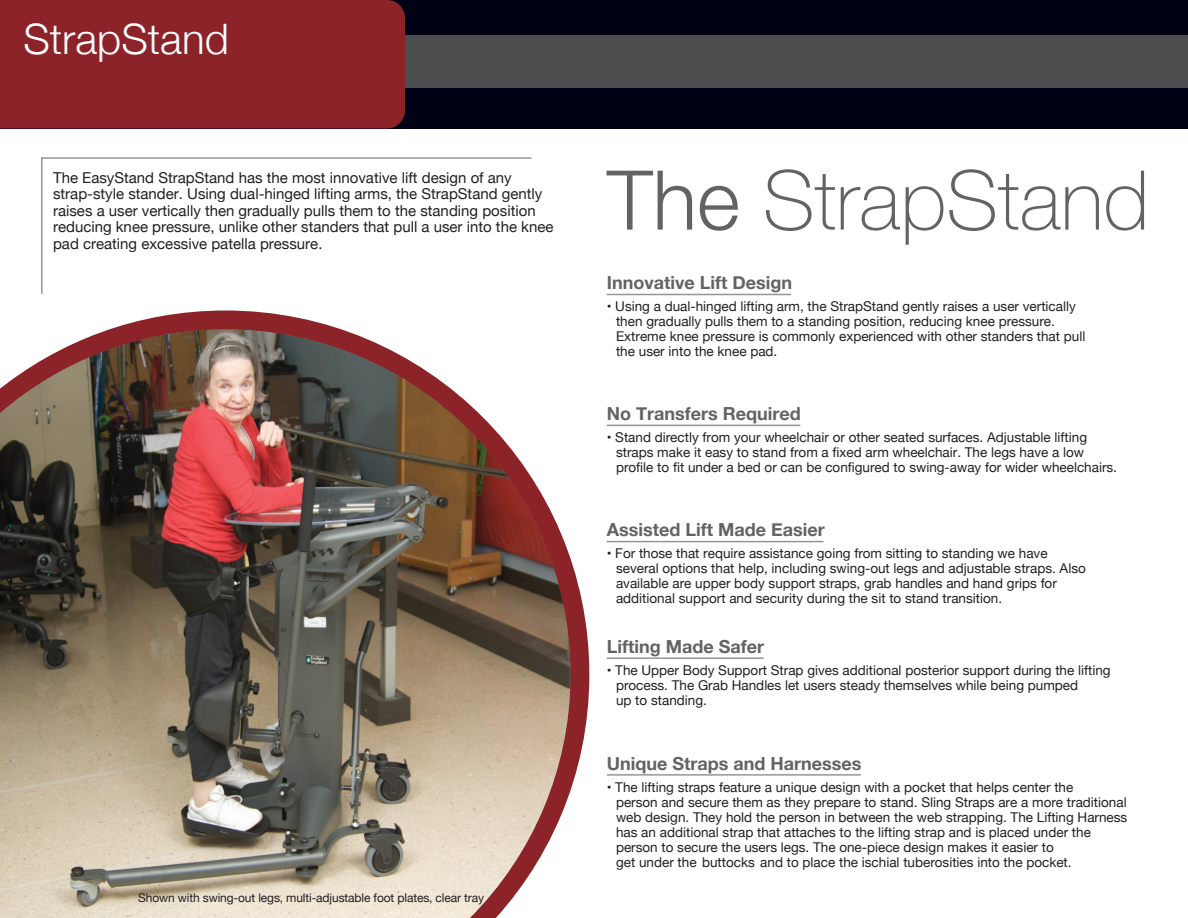
<style>
.page{position:relative;width:1188px;height:918px;background:#fff}
.page>*{position:absolute;margin:0;border:0;box-sizing:border-box;transform-origin:0 0}
.t1{font:100 82.5px "Helvetica Neue";color:#636366}
.t2{font:300 42px "Helvetica Neue";color:#fff}
.t3{font:700 18px "Helvetica Neue";color:#636366}
.t4{font:15px/16.5px "Helvetica Neue";color:#231f20}
.t5{font:13.5px/15px "Helvetica Neue";color:#231f20}
.t6{font:12px "Helvetica Neue";letter-spacing:-.01em;color:#231f20}
.s1{font-weight:300}
</style>
<div class="page">
<div style="left:0;top:0;width:1188px;height:129px;background:#010116"></div>
<div style="left:217px;top:35px;width:971px;height:53px;background:#4b4c4d"></div>
<div style="left:0;top:0;width:405px;height:129px;background:#8c2329"></div>
<svg style="left:111px;top:310px;width:478px;height:482px"></svg>
<img style="left:0;top:329px;width:570px;height:589px">
<hr style="left:41px;top:157px;width:490px;height:2px;background:#939598">
<hr style="left:41px;top:157px;width:2px;height:137px;background:#939598">
<hr style="left:607px;top:294px;width:184px;height:1px;background:#939598">
<hr style="left:607px;top:425px;width:193px;height:1px;background:#939598">
<hr style="left:607px;top:541px;width:216px;height:1px;background:#939598">
<hr style="left:607px;top:657px;width:157px;height:2px;background:#939598">
<hr style="left:607px;top:774px;width:254px;height:2px;background:#939598">
<h2 class="t2" style="left:23px;top:5px;width:207px">StrapStand</h2>
<p class="t4" style="left:53px;top:170px;width:502px">The EasyStand StrapStand has the most innovative lift design of any strap-style stander. Using dual-hinged lifting arms, the StrapStand gently raises a user vertically then gradually pulls them to the standing position reducing knee pressure, unlike other standers that pull a user into the knee pad creating excessive patella pressure.</p>
<p class="t6" style="left:138px;top:890px;width:347px">Shown with swing-out legs, multi-adjustable foot plates, clear tray</p>
<h1 class="t1" style="left:607px;top:138px;width:544px"><span class="s1">The</span> StrapStand</h1>
<h3 class="t3" style="left:607px;top:269px;width:187px">Innovative Lift Design</h3>
<p class="t5" style="left:616px;top:300px;width:471px;text-indent:-9px">• Using a dual-hinged lifting arm, the StrapStand gently raises a user vertically then gradually pulls them to a standing position, reducing knee pressure.<br>Extreme knee pressure is commonly experienced with other standers that pull the user into the knee pad.</p>
<h3 class="t3" style="left:607px;top:400px;width:195px">No Transfers Required</h3>
<p class="t5" style="left:616px;top:431px;width:502px;text-indent:-9px">• Stand directly from your wheelchair or other seated surfaces. Adjustable lifting straps make it easy to stand from a fixed arm wheelchair. The legs have a low profile to fit under a bed or can be configured to swing-away for wider wheelchairs.</p>
<h3 class="t3" style="left:607px;top:516px;width:219px">Assisted Lift Made Easier</h3>
<p class="t5" style="left:616px;top:547px;width:471px;text-indent:-9px">• For those that require assistance going from sitting to standing we have several options that help, including swing-out legs and adjustable straps. Also available are upper body support straps, grab handles and hand grips for additional support and security during the sit to stand transition.</p>
<h3 class="t3" style="left:607px;top:632px;width:159px">Lifting Made Safer</h3>
<p class="t5" style="left:616px;top:663px;width:496px;text-indent:-9px">• The Upper Body Support Strap gives additional posterior support during the lifting process. The Grab Handles let users steady themselves while being pumped<br>up to standing.</p>
<h3 class="t3" style="left:607px;top:749px;width:256px">Unique Straps and Harnesses</h3>
<p class="t5" style="left:616px;top:780px;width:513px;text-indent:-9px">• The lifting straps feature a unique design with a pocket that helps center the<br>person and secure them as they prepare to stand. Sling Straps are a more traditional web design. They hold the person in between the web strapping. The Lifting Harness has an additional strap that attaches to the lifting strap and is placed under the person to secure the users legs. The one-piece design makes it easier to<br>get under the buttocks and to place the ischial tuberosities into the pocket.</p>
</div>
